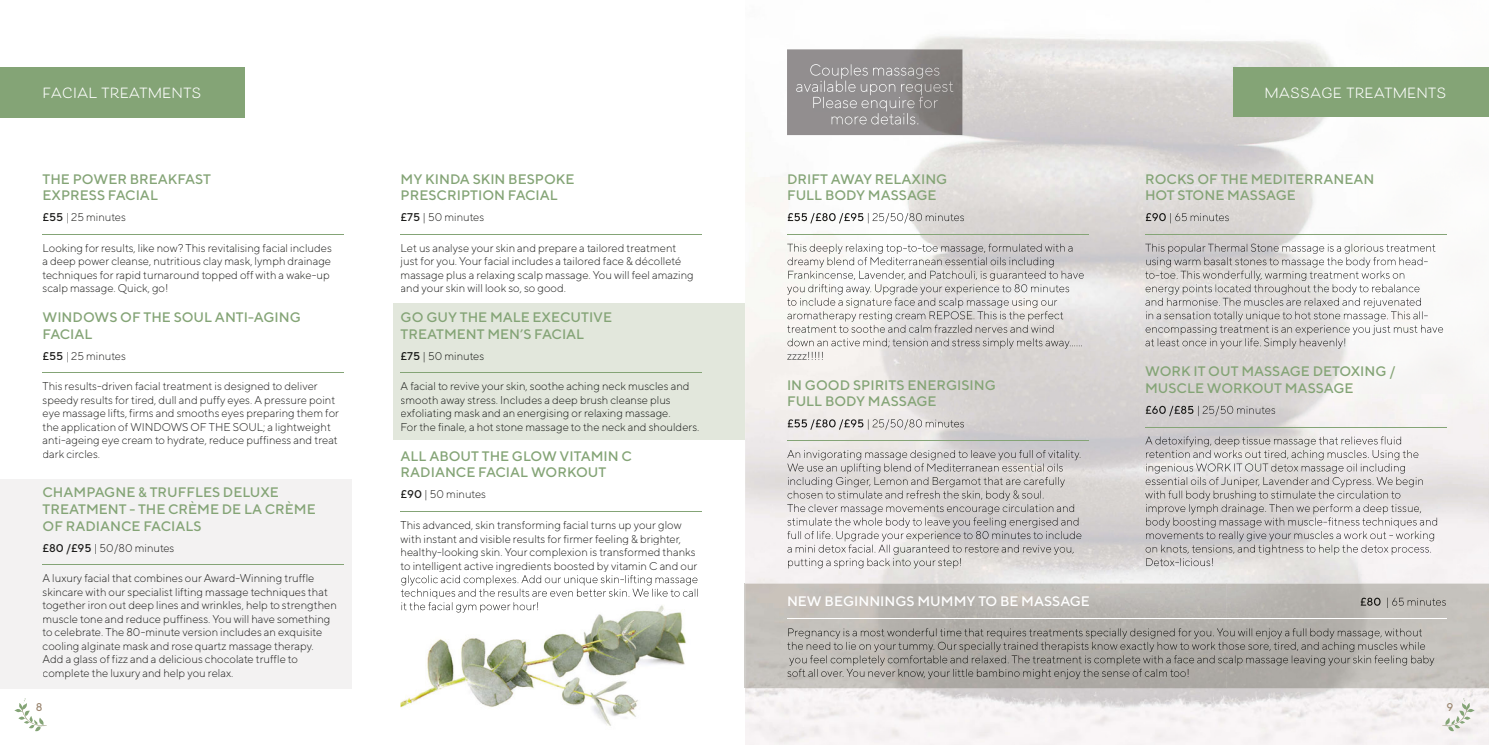
<style>
.page{position:relative;width:1489px;height:745px;background:#fff}
.page>*{position:absolute;margin:0;border:0;box-sizing:border-box;transform-origin:0 0}
.t1{font:700 16.25px "Beloved Sans";color:#fff}
.t2{font:500 13.75px/16.5px "TT Norms";color:#84a476}
.t3{font:500 13.75px "TT Norms";color:#fff}
.t4{font:300 11.25px/13.5px "TT Norms";color:#1d1d1b}
.t5{font:300 11.25px/13.5px "TT Norms";color:#1b1b19}
.t6{font:300 11.25px/13.5px "TT Norms";color:#171916}
.t7{font:500 11.25px "TT Norms";color:#9b8670}
.s1{font-weight:500}
</style>
<div class="page">
<img style="left:400px;top:585px;width:290px;height:141px">
<div style="left:392px;top:303px;width:352px;height:136px;background:#e2e7dc"></div>
<img style="left:920px;top:87px;width:437px;height:438px">
<img style="left:788px;top:135px;width:132px;height:382px">
<img style="left:788px;top:525px;width:569px;height:58px">
<img style="left:745px;top:687px;width:743px;height:57px">
<div style="left:1233px;top:67px;width:255px;height:50px;background:#84a476"></div>
<div style="left:0;top:67px;width:244px;height:50px;background:#84a476"></div>
<svg style="left:1441px;top:698px;width:33px;height:32px"></svg>
<svg style="left:14px;top:698px;width:33px;height:32px"></svg>
<hr style="left:43px;top:234px;width:301px;height:1px;background:#84a476">
<hr style="left:43px;top:372px;width:301px;height:1px;background:#84a476">
<img style="left:787px;top:213px;width:77px;height:10px">
<img style="left:867px;top:213px;width:96px;height:10px">
<hr style="left:787px;top:234px;width:301px;height:1px;background:#84a476">
<img style="left:787px;top:243px;width:286px;height:11px">
<img style="left:787px;top:257px;width:266px;height:10px">
<img style="left:788px;top:270px;width:296px;height:11px">
<img style="left:787px;top:284px;width:282px;height:10px">
<img style="left:787px;top:297px;width:270px;height:11px">
<img style="left:787px;top:311px;width:276px;height:10px">
<img style="left:787px;top:324px;width:267px;height:8px">
<img style="left:787px;top:338px;width:294px;height:10px">
<img style="left:787px;top:351px;width:35px;height:8px">
<img style="left:787px;top:419px;width:77px;height:10px">
<img style="left:867px;top:419px;width:96px;height:10px">
<hr style="left:787px;top:440px;width:301px;height:1px;background:#84a476">
<img style="left:787px;top:449px;width:294px;height:11px">
<img style="left:787px;top:463px;width:276px;height:10px">
<img style="left:787px;top:476px;width:278px;height:11px">
<img style="left:787px;top:490px;width:256px;height:10px">
<img style="left:787px;top:503px;width:288px;height:11px">
<img style="left:787px;top:517px;width:292px;height:10px">
<img style="left:787px;top:530px;width:294px;height:11px">
<img style="left:787px;top:544px;width:287px;height:10px">
<img style="left:788px;top:557px;width:173px;height:11px">
<hr style="left:400px;top:234px;width:302px;height:1px;background:#84a476">
<hr style="left:400px;top:372px;width:302px;height:1px;background:#84a476">
<hr style="left:400px;top:511px;width:302px;height:1px;background:#84a476">
<img style="left:401px;top:575px;width:297px;height:10px">
<img style="left:401px;top:588px;width:297px;height:10px">
<img style="left:401px;top:601px;width:137px;height:11px">
<div style="left:0;top:478px;width:352px;height:209px;background:#f3f2f2"></div>
<hr style="left:744px;top:583px;width:1px;height:104px;background:#cfcdc9">
<img style="left:745px;top:583px;width:743px;height:104px">
<hr style="left:43px;top:564px;width:301px;height:1px;background:#84a476">
<svg style="left:1089px;top:605px;width:13px;height:1px"></svg>
<img style="left:1360px;top:597px;width:23px;height:8px">
<img style="left:1387px;top:597px;width:58px;height:10px">
<hr style="left:787px;top:618px;width:659px;height:1px;background:#fff">
<img style="left:788px;top:627px;width:634px;height:11px">
<img style="left:787px;top:641px;width:637px;height:10px">
<img style="left:787px;top:654px;width:647px;height:11px">
<img style="left:787px;top:668px;width:401px;height:10px">
<img style="left:1145px;top:213px;width:21px;height:8px">
<img style="left:1170px;top:213px;width:58px;height:10px">
<hr style="left:1144px;top:234px;width:302px;height:1px;background:#84a476">
<img style="left:1145px;top:243px;width:290px;height:11px">
<img style="left:1145px;top:257px;width:282px;height:10px">
<img style="left:1145px;top:270px;width:260px;height:11px">
<img style="left:1145px;top:284px;width:274px;height:10px">
<img style="left:1145px;top:297px;width:276px;height:11px">
<img style="left:1145px;top:311px;width:282px;height:10px">
<img style="left:1145px;top:324px;width:298px;height:11px">
<img style="left:1145px;top:338px;width:200px;height:10px">
<img style="left:1145px;top:405px;width:49px;height:11px">
<img style="left:1197px;top:405px;width:77px;height:11px">
<hr style="left:1144px;top:426px;width:302px;height:1px;background:#84a476">
<img style="left:1145px;top:436px;width:256px;height:10px">
<img style="left:1145px;top:449px;width:273px;height:11px">
<img style="left:1145px;top:463px;width:260px;height:10px">
<img style="left:1145px;top:476px;width:278px;height:11px">
<img style="left:1145px;top:490px;width:255px;height:10px">
<img style="left:1145px;top:503px;width:276px;height:11px">
<img style="left:1145px;top:517px;width:292px;height:10px">
<img style="left:1145px;top:530px;width:289px;height:11px">
<img style="left:1145px;top:544px;width:286px;height:10px">
<img style="left:1146px;top:557px;width:66px;height:8px">
<img style="left:787px;top:49px;width:175px;height:86px">
<img style="left:810px;top:64px;width:130px;height:15px">
<img style="left:796px;top:80px;width:157px;height:15px">
<img style="left:813px;top:97px;width:125px;height:14px">
<img style="left:831px;top:113px;width:87px;height:11px">
<h1 class="t1" style="left:43px;top:83px;width:160px">FACIAL TREATMENTS</h1>
<h1 class="t1" style="left:1264px;top:83px;width:183px">MASSAGE TREATMENTS</h1>
<p class="t2" style="left:43px;top:170px;width:170px">THE POWER BREAKFAST<br>EXPRESS FACIAL</p>
<p class="t4" style="left:43px;top:210px;width:85px"><span class="s1">£55</span> | 25 minutes</p>
<p class="t4" style="left:43px;top:240px;width:291px">Looking for results, like now? This revitalising facial includes a deep power cleanse, nutritious clay mask, lymph drainage techniques for rapid turnaround topped off with a wake-up scalp massage. Quick, go!</p>
<p class="t2" style="left:43px;top:308px;width:260px">WINDOWS OF THE SOUL ANTI-AGING<br>FACIAL</p>
<p class="t4" style="left:43px;top:348px;width:85px"><span class="s1">£55</span> | 25 minutes</p>
<p class="t4" style="left:43px;top:379px;width:298px">This results-driven facial treatment is designed to deliver speedy results for tired, dull and puffy eyes. A pressure point eye massage lifts, firms and smooths eyes preparing them for the application of WINDOWS OF THE SOUL; a lightweight anti-ageing eye cream to hydrate, reduce puffiness and treat dark circles.</p>
<p class="t2" style="left:43px;top:483px;width:275px">CHAMPAGNE &amp; TRUFFLES DELUXE<br>TREATMENT - THE CRÈME DE LA CRÈME<br>OF RADIANCE FACIALS</p>
<p class="t5" style="left:43px;top:540px;width:133px"><span class="s1">£80 /£95</span> | 50/80 minutes</p>
<p class="t5" style="left:43px;top:570px;width:296px">A luxury facial that combines our Award-Winning truffle skincare with our specialist lifting massage techniques that together iron out deep lines and wrinkles, help to strengthen muscle tone and reduce puffiness. You will have something to celebrate. The 80-minute version includes an exquisite cooling alginate mask and rose quartz massage therapy.<br>Add a glass of fizz and a delicious chocolate truffle to complete the luxury and help you relax.</p>
<p class="t2" style="left:400px;top:170px;width:175px">MY KINDA SKIN BESPOKE<br>PRESCRIPTION FACIAL</p>
<p class="t4" style="left:400px;top:210px;width:85px"><span class="s1">£75</span> | 50 minutes</p>
<p class="t4" style="left:400px;top:240px;width:295px">Let us analyse your skin and prepare a tailored treatment just for you. Your facial includes a tailored face &amp; décolleté massage plus a relaxing scalp massage. You will feel amazing and your skin will look so, so good.</p>
<p class="t2" style="left:400px;top:308px;width:213px">GO GUY THE MALE EXECUTIVE<br>TREATMENT MEN’S FACIAL</p>
<p class="t6" style="left:400px;top:348px;width:85px"><span class="s1">£75</span> | 50 minutes</p>
<p class="t6" style="left:400px;top:379px;width:300px">A facial to revive your skin, soothe aching neck muscles and smooth away stress. Includes a deep brush cleanse plus exfoliating mask and an energising or relaxing massage.<br>For the finale, a hot stone massage to the neck and shoulders.</p>
<p class="t2" style="left:400px;top:447px;width:233px">ALL ABOUT THE GLOW VITAMIN C<br>RADIANCE FACIAL WORKOUT</p>
<p class="t4" style="left:400px;top:487px;width:87px"><span class="s1">£90</span> | 50 minutes</p>
<p class="t4" style="left:400px;top:517px;width:298px">This advanced, skin transforming facial turns up your glow with instant and visible results for firmer feeling &amp; brighter, healthy-looking skin. Your complexion is transformed thanks to intelligent active ingredients boosted by vitamin C and our</p>
<p class="t2" style="left:787px;top:170px;width:162px">DRIFT AWAY RELAXING<br>FULL BODY MASSAGE</p>
<p class="t2" style="left:787px;top:376px;width:210px">IN GOOD SPIRITS ENERGISING<br>FULL BODY MASSAGE</p>
<p class="t2" style="left:1144px;top:170px;width:231px">ROCKS OF THE MEDITERRANEAN<br>HOT STONE MASSAGE</p>
<p class="t2" style="left:1144px;top:362px;width:252px">WORK IT OUT MASSAGE DETOXING /<br>MUSCLE WORKOUT MASSAGE</p>
<p class="t3" style="left:787px;top:592px;width:304px">NEW BEGINNINGS MUMMY TO BE MASSAGE</p>
<p class="t7" style="left:36px;top:699px;width:8px">8</p>
<p class="t7" style="left:1446px;top:699px;width:8px">9</p>
</div>
